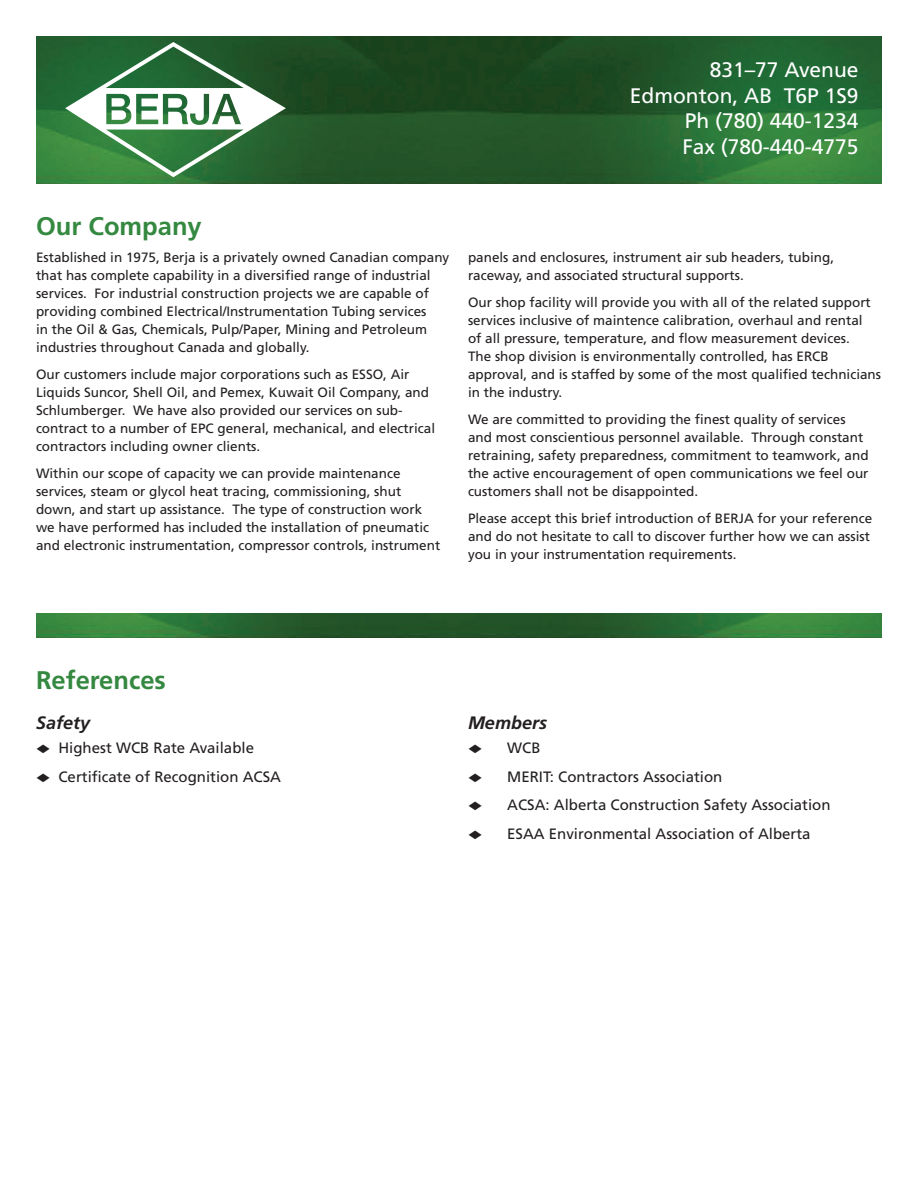
<style>
.page{position:relative;width:918px;height:1188px;background:#fff}
.page>*{position:absolute;margin:0;border:0;box-sizing:border-box;transform-origin:0 0}
.t1{font:700 25.5px "Frutiger LT Std";color:#348840}
.t2{font:21px/25.5px "Frutiger LT Std";color:#fff;text-align:right}
.t3{font:italic 700 18px "Frutiger LT Std";color:#231f20}
.t4{font:15px "Frutiger LT Std";color:#231f20}
.t5{font:13.5px/18px "Frutiger LT Std";color:#231f20}
</style>
<div class="page">
<img style="left:36px;top:36px;width:846px;height:148px">
<svg style="left:65px;top:42px;width:221px;height:135px"></svg>
<img style="left:36px;top:614px;width:846px;height:23px">
<h2 class="t2" style="left:630px;top:57px;width:230px">831–77 Avenue<br>Edmonton, AB T6P 1S9<br>Ph (780) 440-1234<br>Fax (780-440-4775</h2>
<h1 class="t1" style="left:36px;top:211px;width:167px">Our Company</h1>
<p class="t5" style="left:36px;top:249px;width:415px">Established in 1975, Berja is a privately owned Canadian company that has complete capability in a diversified range of industrial services. For industrial construction projects we are capable of providing combined Electrical/Instrumentation Tubing services<br>in the Oil &amp; Gas, Chemicals, Pulp/Paper, Mining and Petroleum industries throughout Canada and globally.</p>
<p class="t5" style="left:36px;top:365px;width:401px">Our customers include major corporations such as ESSO, Air Liquids Suncor, Shell Oil, and Pemex, Kuwait Oil Company, and Schlumberger. We have also provided our services on sub&shy;contract to a number of EPC general, mechanical, and electrical contractors including owner clients.</p>
<p class="t5" style="left:36px;top:464px;width:406px">Within our scope of capacity we can provide maintenance services, steam or glycol heat tracing, commissioning, shut down, and start up assistance. The type of construction work we have performed has included the installation of pneumatic and electronic instrumentation, compressor controls, instrument</p>
<p class="t5" style="left:468px;top:248px;width:368px">panels and enclosures, instrument air sub headers, tubing, raceway, and associated structural supports.</p>
<p class="t5" style="left:468px;top:293px;width:415px">Our shop facility will provide you with all of the related support services inclusive of maintence calibration, overhaul and rental<br>of all pressure, temperature, and flow measurement devices.<br>The shop division is environmentally controlled, has ERCB approval, and is staffed by some of the most qualified technicians in the industry.</p>
<p class="t5" style="left:468px;top:410px;width:402px">We are committed to providing the finest quality of services and most conscientious personnel available. Through constant retraining, safety preparedness, commitment to teamwork, and the active encouragement of open communications we feel our customers shall not be disappointed.</p>
<p class="t5" style="left:468px;top:509px;width:406px">Please accept this brief introduction of BERJA for your reference and do not hesitate to call to discover further how we can assist you in your instrumentation requirements.</p>
<h1 class="t1" style="left:36px;top:665px;width:131px">References</h1>
<h3 class="t3" style="left:36px;top:712px;width:56px">Safety</h3>
<p class="t4" style="left:36px;top:739px;width:220px">◆ Highest WCB Rate Available</p>
<p class="t4" style="left:36px;top:768px;width:247px">◆ Certificate of Recognition ACSA</p>
<h3 class="t3" style="left:468px;top:712px;width:81px">Members</h3>
<p class="t4" style="left:468px;top:739px;width:74px">◆ WCB</p>
<p class="t4" style="left:468px;top:768px;width:256px">◆ MERIT: Contractors Association</p>
<p class="t4" style="left:468px;top:796px;width:364px">◆ ACSA: Alberta Construction Safety Association</p>
<p class="t4" style="left:468px;top:825px;width:344px">◆ ESAA Environmental Association of Alberta</p>
</div>
